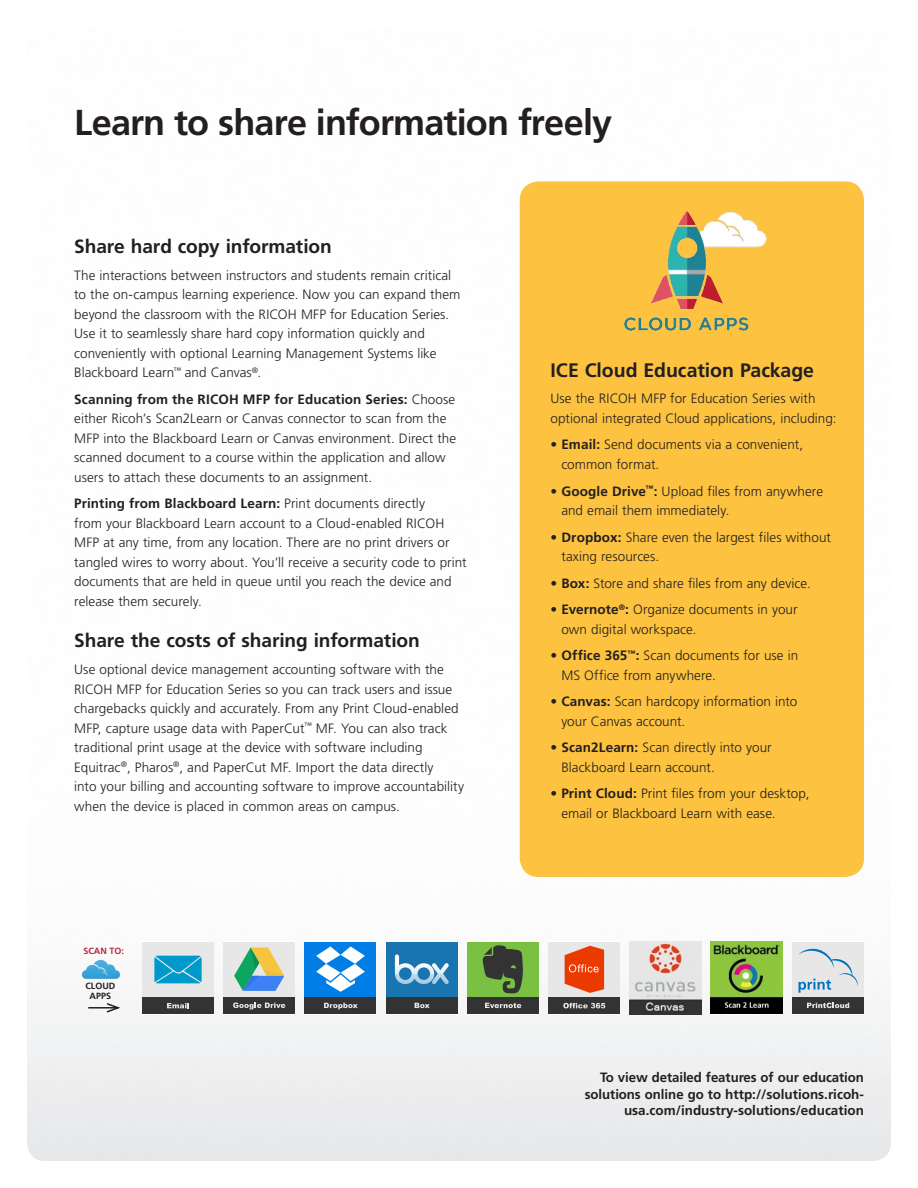
<style>
.page{position:relative;width:918px;height:1188px;background:#fff}
.page>*{position:absolute;margin:0;border:0;box-sizing:border-box;transform-origin:0 0}
.PG2_RIC2012-Pg4_Page{font:700 36px "Frutiger LT Std";letter-spacing:-.025em;color:#231f20}
.PG2_RIC2012-Pg4_Sect{font:700 19.5px "Frutiger LT Std";color:#231f20}
.PG2_RIC2012-Pg4_Sect-2{font:700 19.2px "Frutiger LT Std";letter-spacing:-.005em;color:#231f20}
.PG2_RIC2012-Pg4_Sect-3{font:300 13.5px/19.5px "Frutiger LT Std";letter-spacing:.005em;color:#231f20}
.PG2_RIC2012-SpecBody{font:700 13.5px/16.5px "Frutiger LT Std";color:#231f20;text-align:right}
.t1{font:700 9px/9.8px "Frutiger LT Std";color:#231f20;text-align:center}
.t2{font:700 9px "Frutiger LT Std";color:#b62846}
.s1{font-weight:700}
</style>
<div class="page">
<img style="left:27px;top:181px;width:864px;height:980px">
<div style="left:520px;top:181px;width:344px;height:696px;background:#fcc240;border-radius:19px"></div>
<div style="left:142px;top:942px;width:72px;height:72px;background:#e8e7e7"></div>
<div style="left:142px;top:997px;width:72px;height:17px;background:#333"></div>
<svg style="left:167px;top:1003px;width:22px;height:5px"></svg>
<svg style="left:154px;top:956px;width:48px;height:27px"></svg>
<div style="left:223px;top:942px;width:72px;height:72px;background:#e8e7e7"></div>
<div style="left:223px;top:997px;width:72px;height:17px;background:#333"></div>
<svg style="left:233px;top:1003px;width:52px;height:6px"></svg>
<svg style="left:234px;top:948px;width:50px;height:43px"></svg>
<div style="left:305px;top:942px;width:71px;height:72px;background:#007ee5"></div>
<div style="left:305px;top:997px;width:71px;height:17px;background:#333"></div>
<svg style="left:324px;top:1003px;width:34px;height:7px"></svg>
<svg style="left:316px;top:946px;width:49px;height:46px"></svg>
<div style="left:386px;top:942px;width:72px;height:72px;background:#1875b0"></div>
<div style="left:386px;top:997px;width:72px;height:17px;background:#333"></div>
<svg style="left:415px;top:1003px;width:15px;height:5px"></svg>
<svg style="left:395px;top:954px;width:54px;height:30px"></svg>
<div style="left:467px;top:942px;width:72px;height:72px;background:#7ac143"></div>
<div style="left:467px;top:997px;width:72px;height:17px;background:#333"></div>
<svg style="left:485px;top:1003px;width:36px;height:5px"></svg>
<svg style="left:483px;top:945px;width:40px;height:48px"></svg>
<div style="left:548px;top:942px;width:72px;height:72px;background:#e8e7e7"></div>
<div style="left:548px;top:997px;width:72px;height:17px;background:#333"></div>
<svg style="left:563px;top:1003px;width:42px;height:5px"></svg>
<svg style="left:565px;top:946px;width:39px;height:47px;background:#eb5b2d"></svg>
<img style="left:630px;top:941px;width:71px;height:73px">
<img style="left:711px;top:942px;width:72px;height:72px">
<div style="left:792px;top:942px;width:72px;height:72px;background:#e8e7e7"></div>
<div style="left:792px;top:997px;width:72px;height:17px;background:#333"></div>
<svg style="left:807px;top:1003px;width:42px;height:5px"></svg>
<svg style="left:798px;top:949px;width:60px;height:44px"></svg>
<img style="left:78px;top:957px;width:45px;height:24px">
<hr style="left:88px;top:1007px;width:30px;height:2px;background:#231f20">
<svg style="left:105px;top:1002px;width:18px;height:12px"></svg>
<img style="left:624px;top:211px;width:143px;height:120px">
<p class="PG2_RIC2012-Pg4_Page" style="left:74px;top:101px;width:539px">Learn to share information freely</p>
<p class="PG2_RIC2012-Pg4_Sect-2" style="left:74px;top:235px;width:259px">Share hard copy information</p>
<p class="PG2_RIC2012-Pg4_Sect-3" style="left:74px;top:266px;width:388px">The interactions between instructors and students remain critical to the on-campus learning experience. Now you can expand them beyond the classroom with the RICOH MFP for Education Series.<br>Use it to seamlessly share hard copy information quickly and conveniently with optional Learning Management Systems like Blackboard Learn<sup>™</sup> and Canvas<sup>®</sup>.</p>
<p class="PG2_RIC2012-Pg4_Sect-3" style="left:74px;top:390px;width:383px"><span class="s1">Scanning from the RICOH MFP for Education Series:</span> Choose either Ricoh’s Scan2Learn or Canvas connector to scan from the MFP into the Blackboard Learn or Canvas environment. Direct the scanned document to a course within the application and allow users to attach these documents to an assignment.</p>
<p class="PG2_RIC2012-Pg4_Sect-3" style="left:74px;top:494px;width:394px"><span class="s1">Printing from Blackboard Learn:</span> Print documents directly<br>from your Blackboard Learn account to a Cloud-enabled RICOH MFP at any time, from any location. There are no print drivers or tangled wires to worry about. You’ll receive a security code to print documents that are held in queue until you reach the device and release them securely.</p>
<p class="PG2_RIC2012-Pg4_Sect-2" style="left:74px;top:630px;width:347px">Share the costs of sharing information</p>
<p class="PG2_RIC2012-Pg4_Sect-3" style="left:74px;top:660px;width:391px">Use optional device management accounting software with the RICOH MFP for Education Series so you can track users and issue chargebacks quickly and accurately. From any Print Cloud-enabled MFP, capture usage data with PaperCut<sup>™</sup> MF. You can also track traditional print usage at the device with software including Equitrac<sup>®</sup>, Pharos<sup>®</sup>, and PaperCut MF. Import the data directly<br>into your billing and accounting software to improve accountability when the device is placed in common areas on campus.</p>
<p class="t2" style="left:83px;top:946px;width:42px">SCAN TO:</p>
<p class="t1" style="left:85px;top:981px;width:31px">CLOUD<br>APPS</p>
<p class="PG2_RIC2012-Pg4_Sect" style="left:550px;top:359px;width:265px">ICE Cloud Education Package</p>
<p class="PG2_RIC2012-Pg4_Sect-3" style="left:550px;top:389px;width:287px">Use the RICOH MFP for Education Series with optional integrated Cloud applications, including:</p>
<p class="PG2_RIC2012-Pg4_Sect-3" style="left:561px;top:435px;width:243px;text-indent:-11px"><span class="s1">• Email:</span> Send documents via a convenient, common format.</p>
<p class="PG2_RIC2012-Pg4_Sect-3" style="left:561px;top:481px;width:263px;text-indent:-11px"><span class="s1">• Google Drive</span><sup>™</sup><span class="s1">:</span> Upload files from anywhere and email them immediately.</p>
<p class="PG2_RIC2012-Pg4_Sect-3" style="left:561px;top:527px;width:271px;text-indent:-11px"><span class="s1">• Dropbox:</span> Share even the largest files without taxing resources.</p>
<p class="PG2_RIC2012-Pg4_Sect-3" style="left:550px;top:573px;width:262px"><span class="s1">• Box:</span> Store and share files from any device.</p>
<p class="PG2_RIC2012-Pg4_Sect-3" style="left:561px;top:600px;width:238px;text-indent:-11px"><span class="s1">• Evernote</span><sup>®</sup><span class="s1">:</span> Organize documents in your own digital workspace.</p>
<p class="PG2_RIC2012-Pg4_Sect-3" style="left:561px;top:646px;width:238px;text-indent:-11px"><span class="s1">• Office 365</span><sup>™</sup><span class="s1">:</span> Scan documents for use in<br>MS Office from anywhere.</p>
<p class="PG2_RIC2012-Pg4_Sect-3" style="left:561px;top:692px;width:238px;text-indent:-11px"><span class="s1">• Canvas:</span> Scan hardcopy information into your Canvas account.</p>
<p class="PG2_RIC2012-Pg4_Sect-3" style="left:561px;top:738px;width:212px;text-indent:-11px"><span class="s1">• Scan2Learn:</span> Scan directly into your<br>Blackboard Learn account.</p>
<p class="PG2_RIC2012-Pg4_Sect-3" style="left:561px;top:784px;width:250px;text-indent:-11px"><span class="s1">• Print Cloud:</span> Print files from your desktop, email or Blackboard Learn with ease.</p>
<p class="PG2_RIC2012-SpecBody" style="left:585px;top:1069px;width:281px">To view detailed features of our education solutions online go to http://solutions.ricoh&shy;usa.com/industry-solutions/education</p>
</div>
